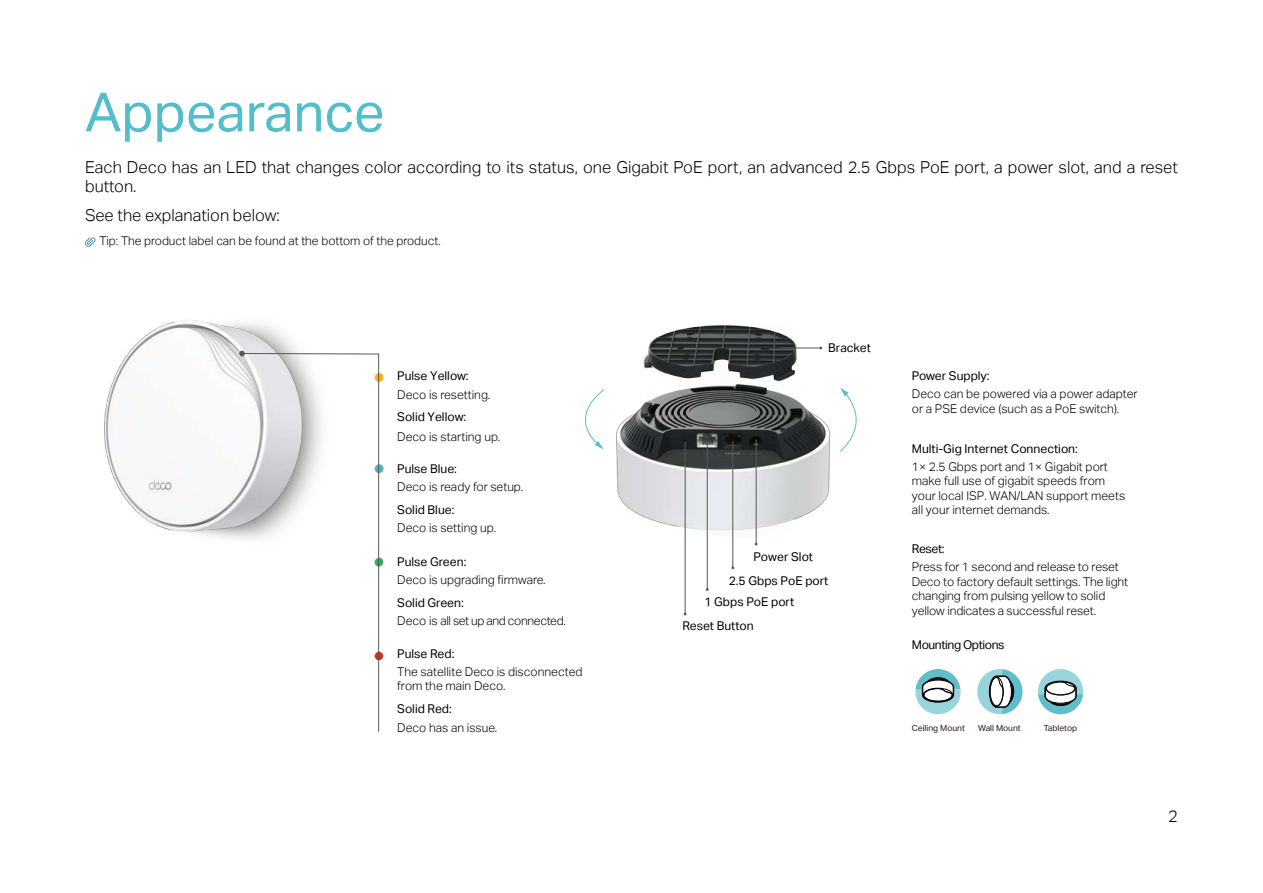
<style>
.page{position:relative;width:1263px;height:893px;background:#fff}
.page>*{position:absolute;margin:0;border:0;box-sizing:border-box;transform-origin:0 0}
.t1{font:54px "TP Link Aktiv Regular";color:#51beca}
.t2{font:16.5px/19.8px "TP Link Aktiv Light";letter-spacing:.005em;color:#000}
.t3{font:12.15px/14.5px "TP Link Aktiv Light";color:#000}
.t4{font:12.15px "TP Link Aktiv Regular";color:#000}
.t5{font:12.15px "TP Link Aktiv Light";letter-spacing:-.03em;color:#000}
.t6{font:12.15px "TP Link Aktiv Regular";letter-spacing:-.035em;color:#000}
.t7{font:12px "TP Link Aktiv Light";color:#000}
.t8{font:8.4px "TP Link Aktiv Regular";color:#231816}
</style>
<div class="page">
<svg style="left:85px;top:237px;width:11px;height:10px"></svg>
<svg style="left:379px;top:463px;width:5px;height:10px"></svg>
<svg style="left:379px;top:651px;width:4px;height:9px"></svg>
<svg style="left:379px;top:557px;width:4px;height:10px"></svg>
<svg style="left:379px;top:372px;width:5px;height:10px"></svg>
<img style="left:104px;top:320px;width:195px;height:219px">
<svg style="left:241px;top:353px;width:138px;height:379px"></svg>
<svg style="left:239px;top:351px;width:6px;height:5px"></svg>
<img style="left:603px;top:325px;width:238px;height:249px">
<svg style="left:585px;top:389px;width:20px;height:60px"></svg>
<svg style="left:839px;top:388px;width:18px;height:65px"></svg>
<hr style="left:732px;top:441px;width:1px;height:127px;background:#595757">
<hr style="left:707px;top:441px;width:1px;height:149px;background:#595757">
<hr style="left:685px;top:441px;width:1px;height:173px;background:#595757">
<hr style="left:756px;top:441px;width:1px;height:103px;background:#595757">
<svg style="left:1038px;top:669px;width:45px;height:45px"></svg>
<div style="left:915px;top:669px;width:45px;height:45px;background:#98d4dc;border-radius:50%"></div>
<svg style="left:915px;top:669px;width:45px;height:34px"></svg>
<svg style="left:977px;top:669px;width:45px;height:45px"></svg>
<svg style="left:989px;top:669px;width:33px;height:45px"></svg>
<svg style="left:1038px;top:681px;width:45px;height:33px"></svg>
<hr style="left:781px;top:348px;width:40px;height:1px;background:#595757">
<h1 class="t1" style="left:85px;top:81px;width:301px">Appearance</h1>
<h2 class="t2" style="left:85px;top:157px;width:1094px">Each Deco has an LED that changes color according to its status, one Gigabit PoE port, an advanced 2.5 Gbps PoE port, a power slot, and a reset button.</h2>
<h2 class="t2" style="left:85px;top:205px;width:196px">See the explanation below:</h2>
<p class="t7" style="left:99px;top:234px;width:343px">Tip: The product label can be found at the bottom of the product.</p>
<p class="t4" style="left:397px;top:369px;width:73px">Pulse Yellow:</p>
<p class="t3" style="left:397px;top:387px;width:95px">Deco is resetting.</p>
<p class="t4" style="left:397px;top:410px;width:71px">Solid Yellow:</p>
<p class="t3" style="left:397px;top:429px;width:104px">Deco is starting up.</p>
<p class="t4" style="left:397px;top:462px;width:61px">Pulse Blue:</p>
<p class="t3" style="left:397px;top:479px;width:127px">Deco is ready for setup.</p>
<p class="t4" style="left:397px;top:503px;width:59px">Solid Blue:</p>
<p class="t3" style="left:397px;top:521px;width:100px">Deco is setting up.</p>
<p class="t4" style="left:397px;top:555px;width:71px">Pulse Green:</p>
<p class="t3" style="left:397px;top:572px;width:150px">Deco is upgrading firmware.</p>
<p class="t4" style="left:397px;top:596px;width:68px">Solid Green:</p>
<p class="t5" style="left:397px;top:614px;width:170px">Deco is all set up and connected.</p>
<p class="t4" style="left:397px;top:647px;width:59px">Pulse Red:</p>
<p class="t3" style="left:397px;top:664px;width:187px">The satellite Deco is disconnected from the main Deco.</p>
<p class="t4" style="left:397px;top:702px;width:56px">Solid Red:</p>
<p class="t3" style="left:397px;top:720px;width:102px">Deco has an issue.</p>
<p class="t4" style="left:828px;top:341px;width:44px">Bracket</p>
<p class="t4" style="left:753px;top:549px;width:61px">Power Slot</p>
<p class="t4" style="left:704px;top:595px;width:91px">1 Gbps PoE port</p>
<p class="t4" style="left:729px;top:573px;width:101px">2.5 Gbps PoE port</p>
<p class="t4" style="left:683px;top:619px;width:73px">Reset Button</p>
<p class="t4" style="left:912px;top:369px;width:79px">Power Supply:</p>
<p class="t3" style="left:912px;top:387px;width:227px">Deco can be powered via a power adapter or a PSE device (such as a PoE switch).</p>
<p class="t4" style="left:912px;top:441px;width:168px">Multi-Gig Internet Connection:</p>
<p class="t3" style="left:912px;top:459px;width:215px">1× 2.5 Gbps port and 1× Gigabit port make full use of gigabit speeds from your local ISP. WAN/LAN support meets all your internet demands.</p>
<p class="t4" style="left:912px;top:542px;width:34px">Reset:</p>
<p class="t3" style="left:912px;top:560px;width:218px">Press for 1 second and release to reset Deco to factory default settings. The light changing from pulsing yellow to solid yellow indicates a successful reset.</p>
<p class="t6" style="left:912px;top:638px;width:94px">Mounting Options</p>
<p class="t8" style="left:912px;top:723px;width:55px">Ceiling Mount</p>
<p class="t8" style="left:978px;top:723px;width:44px">Wall Mount</p>
<p class="t8" style="left:1044px;top:723px;width:35px">Tabletop</p>
<h2 class="t2" style="left:1168px;top:806px;width:11px">2</h2>
</div>
